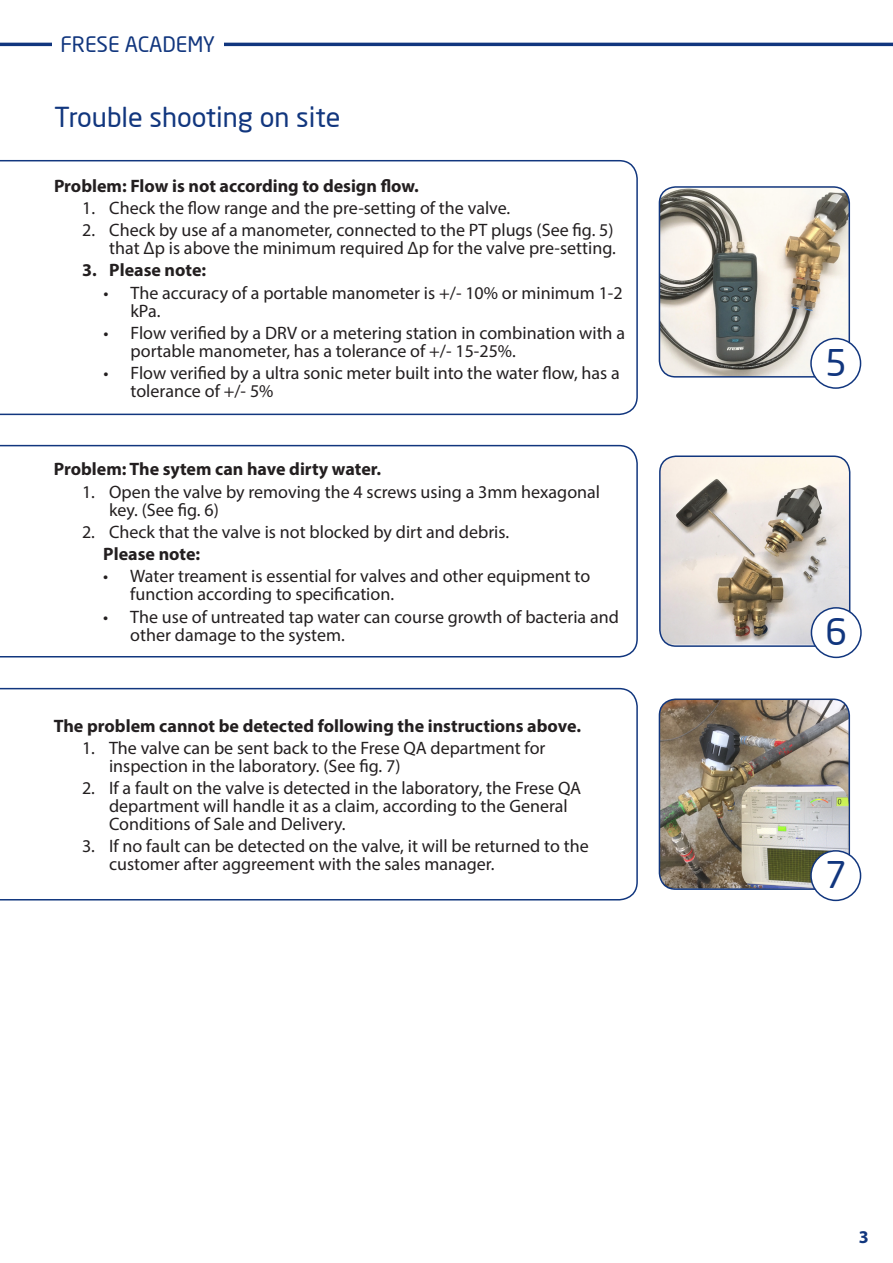
<style>
.page{position:relative;width:893px;height:1263px;background:#fff}
.page>*{position:absolute;margin:0;border:0;box-sizing:border-box;transform-origin:0 0}
.t1{font:36px "Neo Sans";color:#11367e}
.t2{font:27px "Neo Sans";color:#11367e}
.t3{font:21px "Neo Sans";color:#11367e}
.t4{font:18px/18px "Myriad Pro";color:#231f20}
.t5{font:700 18px "Myriad Pro";color:#231f20}
.t6{font:700 18px "Myriad Pro";color:#11367e}
</style>
<div class="page">
<hr style="left:0;top:43px;width:893px;height:3px;background:#11367e">
<div style="left:52px;top:36px;width:171px;height:16px;background:#fff"></div>
<svg style="left:0;top:160px;width:638px;height:255px"></svg>
<img style="left:659px;top:187px;width:189px;height:189px">
<div style="left:659px;top:186px;width:191px;height:192px;border:2px solid #11367e;border-radius:16px"></div>
<div style="left:811px;top:339px;width:49px;height:49px;background:#fff;border-radius:50%"></div>
<div style="left:810px;top:338px;width:51px;height:51px;border:2px solid #11367e;border-radius:50%"></div>
<svg style="left:0;top:445px;width:638px;height:212px"></svg>
<img style="left:661px;top:457px;width:189px;height:188px">
<div style="left:659px;top:455px;width:191px;height:192px;border:2px solid #11367e;border-radius:16px"></div>
<div style="left:811px;top:608px;width:50px;height:49px;background:#fff;border-radius:50%"></div>
<div style="left:811px;top:607px;width:51px;height:51px;border:2px solid #11367e;border-radius:50%"></div>
<svg style="left:0;top:688px;width:638px;height:212px"></svg>
<img style="left:659px;top:700px;width:189px;height:189px">
<div style="left:659px;top:698px;width:191px;height:192px;border:2px solid #11367e;border-radius:16px"></div>
<img style="left:742px;top:785px;width:106px;height:103px">
<div style="left:811px;top:851px;width:49px;height:49px;background:#fff;border-radius:50%"></div>
<div style="left:810px;top:850px;width:51px;height:51px;border:2px solid #11367e;border-radius:50%"></div>
<p class="t3" style="left:60px;top:32px;width:156px">FRESE ACADEMY</p>
<p class="t2" style="left:54px;top:100px;width:288px">Trouble shooting on site</p>
<p class="t5" style="left:54px;top:174px;width:366px">Problem: Flow is not according to design flow.</p>
<p class="t4" style="left:82px;top:198px;width:429px">1. Check the flow range and the pre-setting of the valve.</p>
<p class="t4" style="left:82px;top:221px;width:535px;text-align:right">2. Check by use af a manometer, connected to the PT plugs (See fig. 5) that Δp is above the minimum required Δp for the valve pre-setting.</p>
<p class="t5" style="left:82px;top:258px;width:126px">3. Please note:</p>
<p class="t4" style="left:131px;top:283px;width:494px;text-indent:-27px">• The accuracy of a portable manometer is +/- 10% or minimum 1-2 kPa.</p>
<p class="t4" style="left:131px;top:323px;width:496px;text-indent:-27px">• Flow verified by a DRV or a metering station in combination with a portable manometer, has a tolerance of +/- 15-25%.</p>
<p class="t4" style="left:131px;top:364px;width:491px;text-indent:-27px">• Flow verified by a ultra sonic meter built into the water flow, has a tolerance of +/- 5%</p>
<p class="t1" style="left:825px;top:341px;width:23px">5</p>
<p class="t5" style="left:54px;top:457px;width:329px">Problem: The sytem can have dirty water.</p>
<p class="t4" style="left:109px;top:482px;width:493px;text-indent:-27px">1. Open the valve by removing the 4 screws using a 3mm hexagonal key. (See fig. 6)</p>
<p class="t4" style="left:82px;top:522px;width:429px">2. Check that the valve is not blocked by dirt and debris.</p>
<p class="t5" style="left:103px;top:542px;width:99px">Please note:</p>
<p class="t4" style="left:130px;top:567px;width:461px;text-indent:-27px">• Water treament is essential for valves and other equipment to function according to specification.</p>
<p class="t4" style="left:130px;top:607px;width:490px;text-indent:-27px">• The use of untreated tap water can course growth of bacteria and other damage to the system.</p>
<p class="t1" style="left:826px;top:610px;width:23px">6</p>
<p class="t5" style="left:54px;top:714px;width:529px">The problem cannot be detected following the instructions above.</p>
<p class="t4" style="left:109px;top:738px;width:438px;text-indent:-27px">1. The valve can be sent back to the Frese QA department for inspection in the laboratory. (See fig. 7)</p>
<p class="t4" style="left:109px;top:779px;width:474px;text-indent:-27px">2. If a fault on the valve is detected in the laboratory, the Frese QA department will handle it as a claim, according to the General<br>Conditions of Sale and Delivery.</p>
<p class="t4" style="left:109px;top:837px;width:481px;text-indent:-27px">3. If no fault can be detected on the valve, it will be returned to the customer after aggreement with the sales manager.</p>
<p class="t1" style="left:825px;top:853px;width:23px">7</p>
<p class="t6" style="left:859px;top:1225px;width:11px">3</p>
</div>
